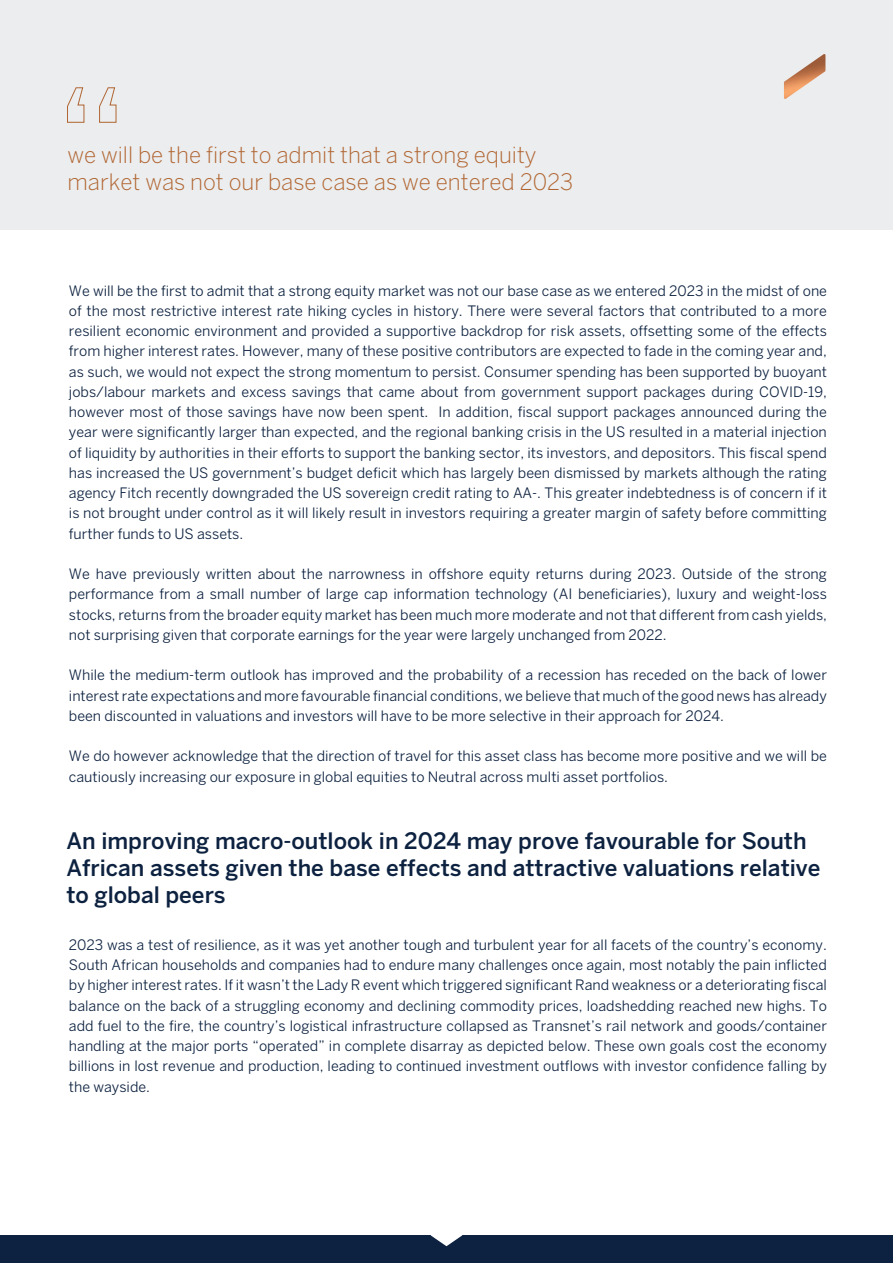
<style>
.page{position:relative;width:893px;height:1263px;background:#fff}
.page>*{position:absolute;margin:0;border:0;box-sizing:border-box;transform-origin:0 0}
.t1{font:500 22.5px/27px "Benton Sans";color:#0d2240}
.t2{font:300 22.5px/27px "Benton Sans";color:#b16532}
.t3{font:14.25px/20.2px "Benton Sans";color:#0d2240;text-align:justify}
</style>
<div class="page">
<div style="left:0;top:0;width:893px;height:230px;background:#ebedee"></div>
<svg style="left:67px;top:87px;width:49px;height:36px"></svg>
<div style="left:0;top:1235px;width:893px;height:28px;background:#0d2240"></div>
<svg style="left:431px;top:1235px;width:31px;height:11px"></svg>
<img style="left:784px;top:54px;width:41px;height:45px">
<h1 class="t2" style="left:68px;top:141px;width:507px">we will be the first to admit that a strong equity market was not our base case as we entered 2023</h1>
<p class="t3" style="left:69px;top:280px;width:760px">We will be the first to admit that a strong equity market was not our base case as we entered 2023 in the midst of one of the most restrictive interest rate hiking cycles in history. There were several factors that contributed to a more resilient economic environment and provided a supportive backdrop for risk assets, offsetting some of the effects from higher interest rates. However, many of these positive contributors are expected to fade in the coming year and, as such, we would not expect the strong momentum to persist. Consumer spending has been supported by buoyant jobs/labour markets and excess savings that came about from government support packages during COVID-19, however most of those savings have now been spent. In addition, fiscal support packages announced during the year were significantly larger than expected, and the regional banking crisis in the US resulted in a material injection of liquidity by authorities in their efforts to support the banking sector, its investors, and depositors. This fiscal spend has increased the US government’s budget deficit which has largely been dismissed by markets although the rating agency Fitch recently downgraded the US sovereign credit rating to AA-. This greater indebtedness is of concern if it is not brought under control as it will likely result in investors requiring a greater margin of safety before committing further funds to US assets.</p>
<p class="t3" style="left:69px;top:564px;width:760px">We have previously written about the narrowness in offshore equity returns during 2023. Outside of the strong performance from a small number of large cap information technology (AI beneficiaries), luxury and weight-loss stocks, returns from the broader equity market has been much more moderate and not that different from cash yields, not surprising given that corporate earnings for the year were largely unchanged from 2022.</p>
<p class="t3" style="left:69px;top:665px;width:759px">While the medium-term outlook has improved and the probability of a recession has receded on the back of lower interest rate expectations and more favourable financial conditions, we believe that much of the good news has already been discounted in valuations and investors will have to be more selective in their approach for 2024.</p>
<p class="t3" style="left:69px;top:746px;width:759px">We do however acknowledge that the direction of travel for this asset class has become more positive and we will be cautiously increasing our exposure in global equities to Neutral across multi asset portfolios.</p>
<h1 class="t1" style="left:66px;top:827px;width:755px">An improving macro-outlook in 2024 may prove favourable for South<br>African assets given the base effects and attractive valuations relative to global peers</h1>
<p class="t3" style="left:69px;top:934px;width:759px">2023 was a test of resilience, as it was yet another tough and turbulent year for all facets of the country’s economy.<br>South African households and companies had to endure many challenges once again, most notably the pain inflicted by higher interest rates. If it wasn’t the Lady R event which triggered significant Rand weakness or a deteriorating fiscal balance on the back of a struggling economy and declining commodity prices, loadshedding reached new highs. To add fuel to the fire, the country’s logistical infrastructure collapsed as Transnet’s rail network and goods/container handling at the major ports “operated” in complete disarray as depicted below. These own goals cost the economy billions in lost revenue and production, leading to continued investment outflows with investor confidence falling by the wayside.</p>
</div>
